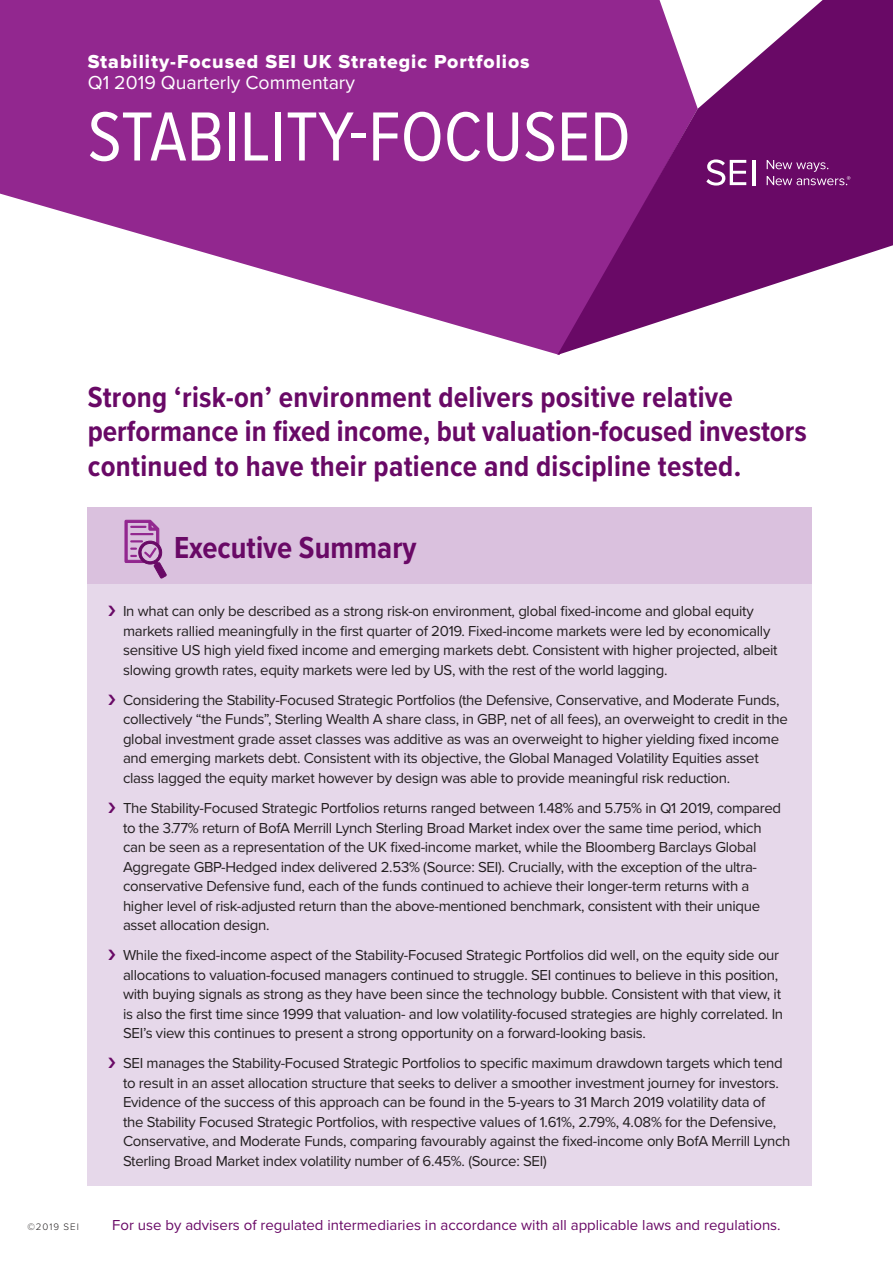
<style>
.page{position:relative;width:893px;height:1263px;background:#fff}
.page>*{position:absolute;margin:0;border:0;box-sizing:border-box;transform-origin:0 0}
.t1{font:72px "Proxima Nova Cond";color:#fff}
.t2{font:700 31.5px "Proxima Nova Cond";color:#690966}
.t3{font:700 30px/34.5px "Proxima Nova Cond";letter-spacing:.01em;color:#690966}
.t4{font:19.5px "Proxima Nova Extrabld";letter-spacing:.05em;color:#fff}
.t5{font:19.5px "Proxima Nova";color:#fff}
.t6{font:15px/19.5px "Proxima Nova";letter-spacing:-.02em;color:#231f20}
.t7{font:15px "Proxima Nova";color:#690966}
.t8{font:300 9.75px "Proxima Nova";letter-spacing:.1em;color:#231f20}
</style>
<div class="page">
<svg style="left:0;top:0;width:557px;height:355px;fill:#92278f"></svg>
<svg style="left:557px;top:0;width:336px;height:355px"></svg>
<hr style="left:752px;top:160px;width:3px;height:25px;background:#fff">
<svg style="left:706px;top:159px;width:40px;height:27px"></svg>
<svg style="left:767px;top:160px;width:83px;height:25px"></svg>
<div style="left:88px;top:507px;width:724px;height:77px;background:#dac1de"></div>
<div style="left:88px;top:584px;width:724px;height:602px;background:#e6d8ea"></div>
<svg style="left:124px;top:519px;width:43px;height:60px"></svg>
<h3 class="t4" style="left:88px;top:52px;width:443px">Stability-Focused SEI UK Strategic Portfolios</h3>
<h3 class="t5" style="left:88px;top:68px;width:269px">Q1 2019 Quarterly Commentary</h3>
<h1 class="t1" style="left:88px;top:84px;width:545px">STABILITY-FOCUSED</h1>
<h3 class="t3" style="left:88px;top:379px;width:720px">Strong ‘risk-on’ environment delivers positive relative performance in fixed income, but valuation-focused investors continued to have their patience and discipline tested.</h3>
<h2 class="t2" style="left:174px;top:525px;width:244px">Executive Summary</h2>
<p class="t6" style="left:123px;top:601px;width:656px">In what can only be described as a strong risk-on environment, global fixed-income and global equity markets rallied meaningfully in the first quarter of 2019. Fixed-income markets were led by economically sensitive US high yield fixed income and emerging markets debt. Consistent with higher projected, albeit slowing growth rates, equity markets were led by US, with the rest of the world lagging.</p>
<p class="t6" style="left:123px;top:689px;width:666px">Considering the Stability-Focused Strategic Portfolios (the Defensive, Conservative, and Moderate Funds, collectively “the Funds”, Sterling Wealth A share class, in GBP, net of all fees), an overweight to credit in the global investment grade asset classes was additive as was an overweight to higher yielding fixed income and emerging markets debt. Consistent with its objective, the Global Managed Volatility Equities asset class lagged the equity market however by design was able to provide meaningful risk reduction.</p>
<p class="t6" style="left:123px;top:798px;width:660px">The Stability-Focused Strategic Portfolios returns ranged between 1.48% and 5.75% in Q1 2019, compared to the 3.77% return of BofA Merrill Lynch Sterling Broad Market index over the same time period, which can be seen as a representation of the UK fixed-income market, while the Bloomberg Barclays Global Aggregate GBP-Hedged index delivered 2.53% (Source: SEI). Crucially, with the exception of the ultra&shy;conservative Defensive fund, each of the funds continued to achieve their longer-term returns with a higher level of risk-adjusted return than the above-mentioned benchmark, consistent with their unique asset allocation design.</p>
<p class="t6" style="left:123px;top:945px;width:662px">While the fixed-income aspect of the Stability-Focused Strategic Portfolios did well, on the equity side our allocations to valuation-focused managers continued to struggle. SEI continues to believe in this position, with buying signals as strong as they have been since the technology bubble. Consistent with that view, it is also the first time since 1999 that valuation- and low volatility-focused strategies are highly correlated. In SEI’s view this continues to present a strong opportunity on a forward-looking basis.</p>
<p class="t6" style="left:123px;top:1053px;width:669px">SEI manages the Stability-Focused Strategic Portfolios to specific maximum drawdown targets which tend to result in an asset allocation structure that seeks to deliver a smoother investment journey for investors.<br>Evidence of the success of this approach can be found in the 5-years to 31 March 2019 volatility data of<br>the Stability Focused Strategic Portfolios, with respective values of 1.61%, 2.79%, 4.08% for the Defensive, Conservative, and Moderate Funds, comparing favourably against the fixed-income only BofA Merrill Lynch Sterling Broad Market index volatility number of 6.45%. (Source: SEI)</p>
<p class="t8" style="left:27px;top:1222px;width:53px">©2019 SEI</p>
<p class="t7" style="left:112px;top:1214px;width:670px">For use by advisers of regulated intermediaries in accordance with all applicable laws and regulations.</p>
</div>
